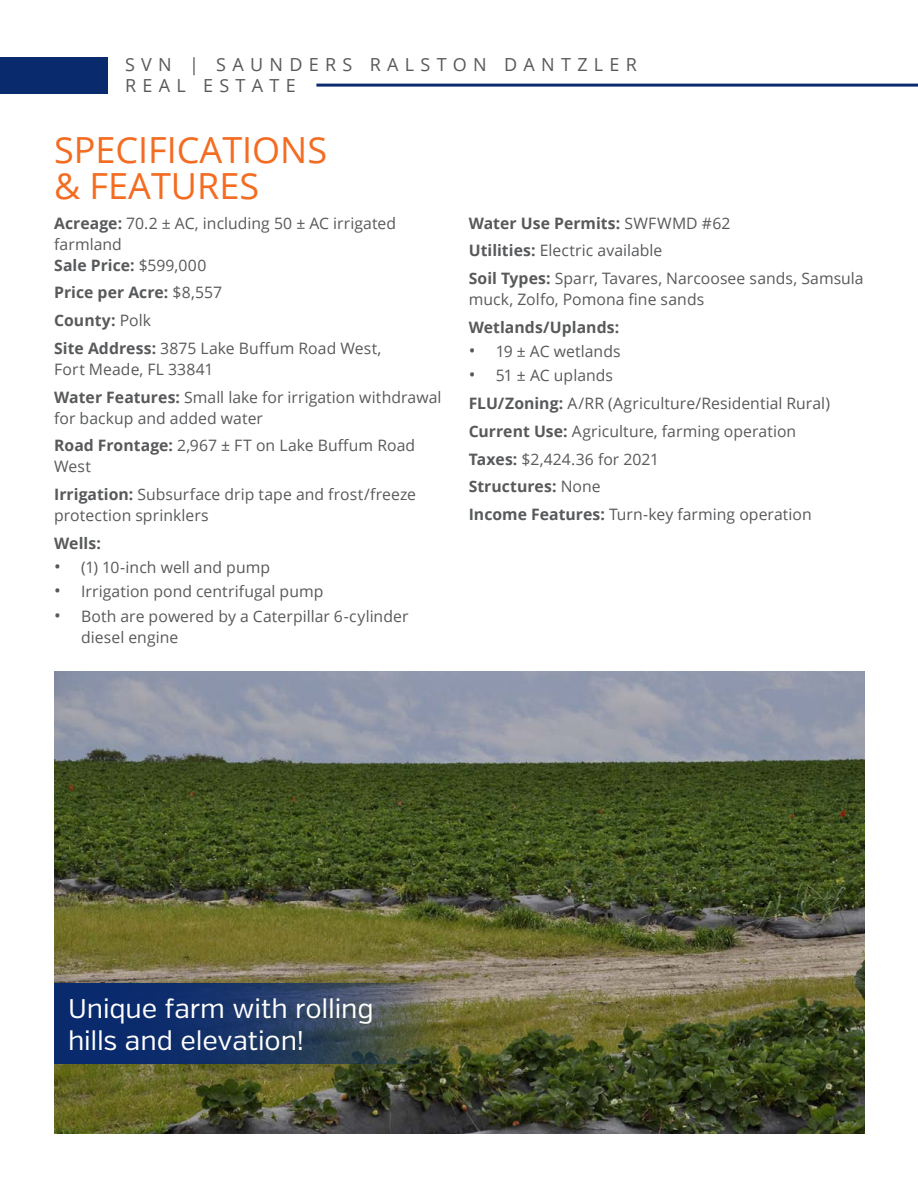
<style>
.page{position:relative;width:918px;height:1188px;background:#fff}
.page>*{position:absolute;margin:0;border:0;box-sizing:border-box;transform-origin:0 0}
.t1{font:36px/36px "Open Sans";color:#f36c21}
.t2{font:27px/32.4px "Verb";letter-spacing:-.005em;color:#fff}
.t3{font:18px/21.6px "Open Sans";letter-spacing:.35em;color:#58595b}
.t4{font:15.75px/27.8px "Open Sans";letter-spacing:.005em;color:#58595b}
.t5{font:700 15.75px "Open Sans";letter-spacing:.005em;color:#58595b}
.s1{font-weight:700}
.s2{font-size:18px}
</style>
<div class="page">
<div style="left:0;top:57px;width:108px;height:36px;background:#092a6d"></div>
<hr style="left:316px;top:84px;width:602px;height:3px;background:#092a6d">
<img style="left:54px;top:671px;width:810px;height:463px">
<svg style="left:54px;top:983px;width:387px;height:81px;background:#263d61"></svg>
<p class="t3" style="left:125px;top:53px;width:513px">SVN | SAUNDERS RALSTON DANTZLER<br>REAL ESTATE</p>
<h1 class="t1" style="left:54px;top:131px;width:275px">SPECIFICATIONS &amp; FEATURES</h1>
<p class="t4" style="left:54px;top:212px;width:344px;line-height:21px"><span class="s1">Acreage:</span> 70.2 ± AC, including 50 ± AC irrigated farmland<br><span class="s1">Sale Price:</span> $599,000</p>
<p class="t4" style="left:54px;top:278px;width:329px"><span class="s1">Price per Acre:</span> $8,557<br><span class="s1">County:</span> Polk<br><span class="s1">Site Address:</span> 3875 Lake Buffum Road West,</p>
<p class="t4" style="left:54px;top:355px;width:389px">Fort Meade, FL 33841<br><span class="s1">Water Features:</span> Small lake for irrigation withdrawal</p>
<p class="t4" style="left:54px;top:404px;width:363px">for backup and added water<br><span class="s1">Road Frontage:</span> 2,967 ± FT on Lake Buffum Road</p>
<p class="t4" style="left:54px;top:452px;width:363px">West<br><span class="s1">Irrigation:</span> Subsurface drip tape and frost/freeze</p>
<p class="t4" style="left:54px;top:501px;width:156px">protection sprinklers</p>
<p class="t5" style="left:54px;top:532px;width:48px">Wells:</p>
<p class="t4" style="left:54px;top:553px;width:217px"><span class="s2">•</span> (1) 10-inch well and pump</p>
<p class="t4" style="left:54px;top:577px;width:271px"><span class="s2">•</span> Irrigation pond centrifugal pump</p>
<p class="t4" style="left:81px;top:605px;width:329px;line-height:21px;text-indent:-27px"><span class="s2">•</span> Both are powered by a Caterpillar 6-cylinder diesel engine</p>
<p class="t4" style="left:469px;top:209px;width:396px"><span class="s1">Water Use Permits:</span> SWFWMD #62<br><span class="s1">Utilities:</span> Electric available<br><span class="s1">Soil Types:</span> Sparr, Tavares, Narcoosee sands, Samsula</p>
<p class="t4" style="left:469px;top:285px;width:237px">muck, Zolfo, Pomona fine sands</p>
<p class="t5" style="left:469px;top:316px;width:152px">Wetlands/Uplands:</p>
<p class="t4" style="left:469px;top:337px;width:153px"><span class="s2">•</span> 19 ± AC wetlands</p>
<p class="t4" style="left:469px;top:361px;width:363px"><span class="s2">•</span> 51 ± AC uplands<br><span class="s1">FLU/Zoning:</span> A/RR (Agriculture/Residential Rural)<br><span class="s1">Current Use:</span> Agriculture, farming operation <span class="s1">Taxes:</span> $2,424.36 for 2021<br><span class="s1">Structures:</span> None<br><span class="s1">Income Features:</span> Turn-key farming operation</p>
<h2 class="t2" style="left:68px;top:993px;width:307px">Unique farm with rolling hills and elevation!</h2>
</div>
